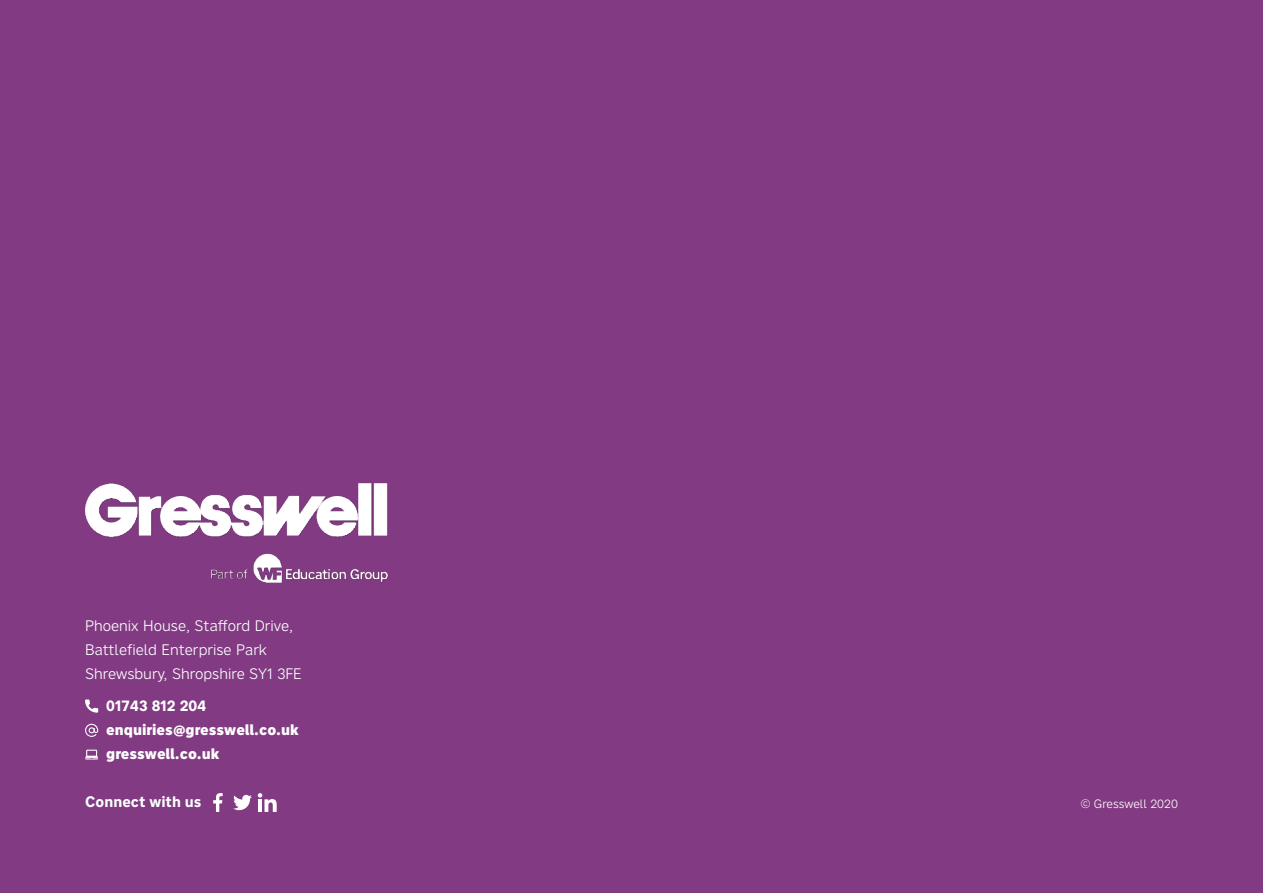
<style>
.page{position:relative;width:1263px;height:893px;background:#fff}
.page>*{position:absolute;margin:0;border:0;box-sizing:border-box;transform-origin:0 0}
.t1{font:300 15px/24px "Nort";color:#fff}
.t2{font:900 15px/24px "Nort";color:#fff}
.t3{font:700 15px "Nort";color:#fff}
.t4{font:300 12px "Nort";color:#fff}
</style>
<div class="page">
<div style="left:0;top:0;width:1263px;height:892px;background:#823b83"></div>
<svg style="left:85px;top:699px;width:13px;height:14px"></svg>
<img style="left:85px;top:483px;width:303px;height:100px">
<svg style="left:85px;top:724px;width:13px;height:13px"></svg>
<svg style="left:85px;top:750px;width:13px;height:9px"></svg>
<svg style="left:213px;top:793px;width:10px;height:19px"></svg>
<svg style="left:258px;top:793px;width:19px;height:19px"></svg>
<svg style="left:233px;top:795px;width:19px;height:15px"></svg>
<p class="t1" style="left:85px;top:615px;width:218px">Phoenix House, Stafford Drive,<br>Battlefield Enterprise Park<br>Shrewsbury, Shropshire SY1 3FE</p>
<p class="t3" style="left:106px;top:700px;width:102px">01743 812 204</p>
<p class="t2" style="left:106px;top:719px;width:194px">enquiries@gresswell.co.uk gresswell.co.uk</p>
<p class="t3" style="left:85px;top:796px;width:118px">Connect with us</p>
<p class="t4" style="left:1081px;top:799px;width:99px">© Gresswell 2020</p>
</div>
